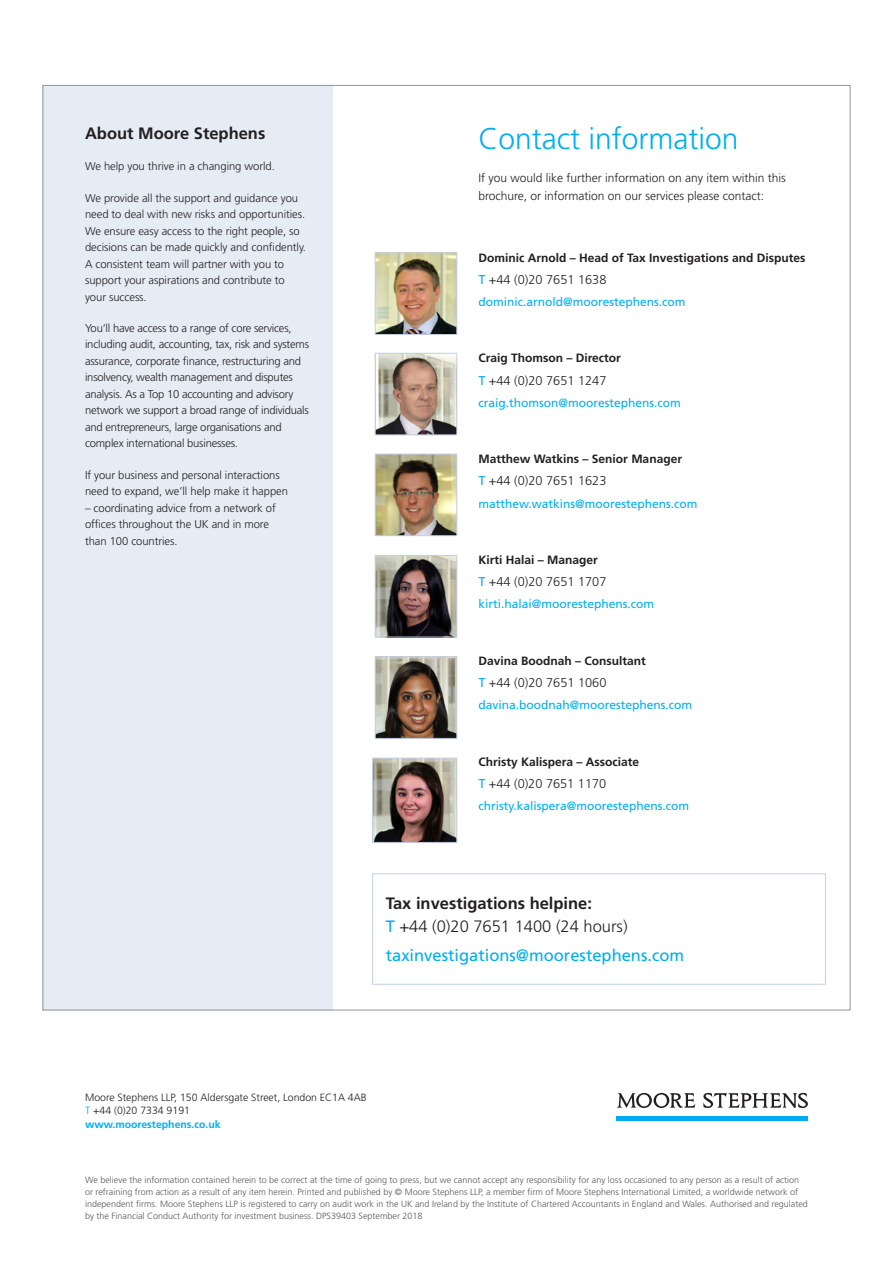
<style>
.page{position:relative;width:893px;height:1263px;background:#fff}
.page>*{position:absolute;margin:0;border:0;box-sizing:border-box;transform-origin:0 0}
.t1{font:300 30px "Frutiger LT Std";color:#00aeef}
.Insert_Name_-_Insert{font:700 16.5px "Frutiger LT Std";color:#231f20}
.Email_address{font:16.5px "Frutiger LT Std";color:#00aeef}
.Biography_text{font:300 16.5px "Frutiger LT Std";color:#231f20}
.Biography_text-2{font:300 12.75px "Frutiger LT Std";color:#231f20}
.Email_address-2{font:12px "Frutiger LT Std";color:#00aeef}
.Insert_Name_-_Insert-2{font:700 12px "Frutiger LT Std";color:#231f20}
.t2{font:300 12px/18px "Frutiger LT Std";color:#231f20}
.t3{font:300 11.25px/16.5px "Frutiger LT Std";letter-spacing:-.005em;color:#231f20}
.t4{font:300 10.5px/13.5px "Frutiger LT Std";color:#231f20}
.Brochure_Disclaimer{font:300 9px/12px "Frutiger LT Std";color:#57585a}
.s1{color:#221e1f}
.s2{font-weight:400;color:#00aeef}
.s3{color:#00aeef}
.s4{font-weight:700;color:#00aeef}
</style>
<div class="page">
<svg style="left:617px;top:1093px;width:78px;height:15px"></svg>
<svg style="left:703px;top:1093px;width:105px;height:15px"></svg>
<hr style="left:617px;top:1116px;width:191px;height:4px;background:#00aeef">
<img style="left:374px;top:760px;width:81px;height:81px">
<div style="left:372px;top:758px;width:85px;height:85px;border:1px solid #c2d0e4"></div>
<img style="left:377px;top:456px;width:78px;height:78px">
<div style="left:375px;top:454px;width:82px;height:82px;border:1px solid #c2d0e4"></div>
<div style="left:43px;top:85px;width:290px;height:925px;background:#e6ecf4"></div>
<img style="left:377px;top:557px;width:78px;height:78px">
<div style="left:375px;top:555px;width:82px;height:82px;border:1px solid #c2d0e4"></div>
<img style="left:377px;top:658px;width:78px;height:79px">
<div style="left:375px;top:656px;width:82px;height:83px;border:1px solid #c2d0e4"></div>
<img style="left:377px;top:255px;width:78px;height:78px">
<div style="left:375px;top:253px;width:82px;height:82px;border:1px solid #c2d0e4"></div>
<img style="left:377px;top:355px;width:78px;height:78px">
<div style="left:375px;top:353px;width:82px;height:82px;border:1px solid #c2d0e4"></div>
<div style="left:372px;top:873px;width:454px;height:112px;border:1px solid #c2d0e4"></div>
<p class="Insert_Name_-_Insert" style="left:85px;top:123px;width:182px">About Moore Stephens</p>
<p class="t3" style="left:85px;top:158px;width:191px">We help you thrive in a changing world.</p>
<p class="t3" style="left:85px;top:190px;width:223px">We provide all the support and guidance you need to deal with new risks and opportunities.<br>We ensure easy access to the right people, so decisions can be made quickly and confidently.<br>A consistent team will partner with you to support your aspirations and contribute to your success.</p>
<p class="t3" style="left:85px;top:320px;width:226px">You’ll have access to a range of core services, including audit, accounting, tax, risk and systems assurance, corporate finance, restructuring and insolvency, wealth management and disputes analysis. As a Top 10 accounting and advisory network we support a broad range of individuals and entrepreneurs, large organisations and complex international businesses.</p>
<p class="t3" style="left:85px;top:467px;width:204px">If your business and personal interactions need to expand, we’ll help make it happen</p>
<p class="t3" style="left:85px;top:500px;width:192px">– coordinating advice from a network of offices throughout the UK and in more than 100 countries<span class="s1">.</span></p>
<h1 class="t1" style="left:478px;top:121px;width:262px">Contact information</h1>
<p class="t2" style="left:478px;top:169px;width:309px">If you would like further information on any item within this brochure, or information on our services please contact:</p>
<p class="Insert_Name_-_Insert-2" style="left:478px;top:250px;width:328px">Dominic Arnold – Head of Tax Investigations and Disputes</p>
<p class="Biography_text-2" style="left:478px;top:272px;width:130px"><span class="s2">T</span> +44 (0)20 7651 1638</p>
<p class="Email_address-2" style="left:478px;top:295px;width:208px">dominic.arnold@moorestephens.com</p>
<p class="Insert_Name_-_Insert-2" style="left:478px;top:351px;width:144px">Craig Thomson – Director</p>
<p class="Biography_text-2" style="left:478px;top:373px;width:130px"><span class="s2">T</span> +44 (0)20 7651 1247</p>
<p class="Email_address-2" style="left:478px;top:396px;width:204px">craig.thomson@moorestephens.com</p>
<p class="Insert_Name_-_Insert-2" style="left:478px;top:452px;width:205px">Matthew Watkins – Senior Manager</p>
<p class="Biography_text-2" style="left:478px;top:474px;width:130px"><span class="s2">T</span> +44 (0)20 7651 1623</p>
<p class="Email_address-2" style="left:478px;top:496px;width:220px">matthew.watkins@moorestephens.com</p>
<p class="Insert_Name_-_Insert-2" style="left:478px;top:553px;width:121px">Kirti Halai – Manager</p>
<p class="Biography_text-2" style="left:478px;top:575px;width:130px"><span class="s2">T</span> +44 (0)20 7651 1707</p>
<p class="Email_address-2" style="left:478px;top:597px;width:177px">kirti.halai@moorestephens.com</p>
<p class="Insert_Name_-_Insert-2" style="left:478px;top:653px;width:169px">Davina Boodnah – Consultant</p>
<p class="Biography_text-2" style="left:478px;top:675px;width:130px"><span class="s2">T</span> +44 (0)20 7651 1060</p>
<p class="Email_address-2" style="left:478px;top:698px;width:215px">davina.boodnah@moorestephens.com</p>
<p class="Insert_Name_-_Insert-2" style="left:478px;top:754px;width:162px">Christy Kalispera – Associate</p>
<p class="Biography_text-2" style="left:478px;top:776px;width:129px"><span class="s2">T</span> +44 (0)20 7651 1170</p>
<p class="Email_address-2" style="left:478px;top:799px;width:212px">christy.kalispera@moorestephens.com</p>
<p class="Insert_Name_-_Insert" style="left:386px;top:894px;width:208px">Tax investigations helpine:</p>
<p class="Biography_text" style="left:386px;top:916px;width:243px"><span class="s2">T</span> +44 (0)20 7651 1400 (24 hours)</p>
<p class="Email_address" style="left:386px;top:946px;width:300px">taxinvestigations@moorestephens.com</p>
<p class="t4" style="left:85px;top:1090px;width:283px">Moore Stephens LLP, 150 Aldersgate Street, London EC1A 4AB<br><span class="s3">T</span> +44 (0)20 7334 9191<br><span class="s4">www.moorestephens.co.uk</span></p>
<p class="Brochure_Disclaimer" style="left:85px;top:1174px;width:724px">We believe the information contained herein to be correct at the time of going to press, but we cannot accept any responsibility for any loss occasioned to any person as a result of action or refraining from action as a result of any item herein. Printed and published by © Moore Stephens LLP, a member firm of Moore Stephens International Limited, a worldwide network of independent firms. Moore Stephens LLP is registered to carry on audit work in the UK and Ireland by the Institute of Chartered Accountants in England and Wales. Authorised and regulated by the Financial Conduct Authority for investment business. DPS39403 September 2018</p>
</div>
